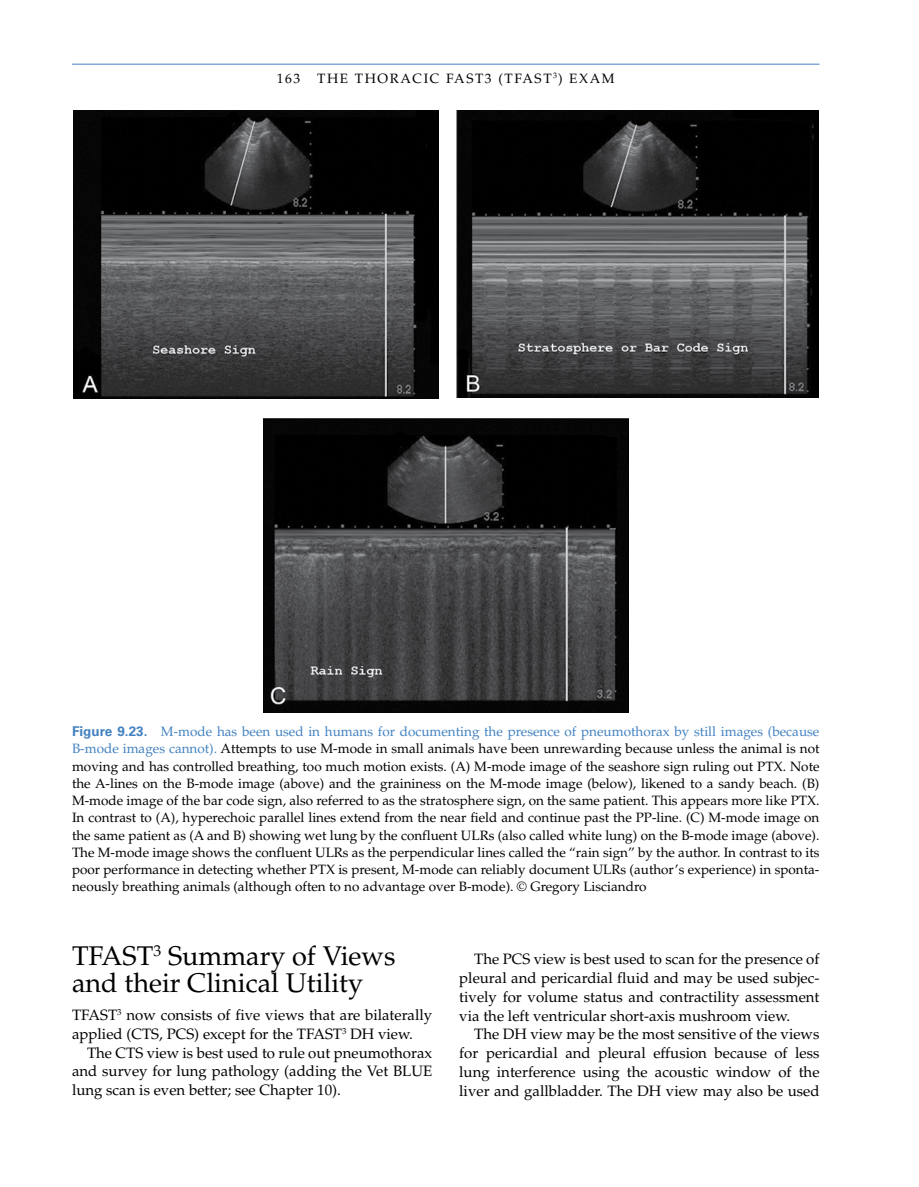
<style>
.page{position:relative;width:919px;height:1187px;background:#fff}
.page>*{position:absolute;margin:0;border:0;box-sizing:border-box;transform-origin:0 0}
.t1{font:27px/27px "Palatino LT Std";color:#000}
.t2{font:15px/18.8px "Palatino LT Std";color:#000;text-align:justify}
.t3{font:13.5px/17.2px "Palatino LT Std";color:#000;text-align:justify}
.t4{font:13.5px "Palatino LT Std";letter-spacing:.12em;color:#000}
.s1{font-family:"Univers LT Std";font-weight:700;color:#4382c1}
.s2{color:#4382c1}
</style>
<div class="page">
<hr style="left:72px;top:64px;width:747px;height:1px;background:#4382c1">
<img style="left:74px;top:110px;width:364px;height:288px">
<img style="left:456px;top:110px;width:362px;height:288px">
<img style="left:263px;top:419px;width:365px;height:293px">
<p class="t4" style="left:277px;top:73px;width:339px">163 THE THORACIC FAST3 (TFAST<sup>3</sup>) EXAM</p>
<p class="t3" style="left:72px;top:724px;width:749px"><span class="s1">Figure 9.23.</span> <span class="s2">M-mode has been used in humans for documenting the presence of pneumothorax by still images (because B-mode images cannot).</span> Attempts to use M-mode in small animals have been unrewarding because unless the animal is not moving and has controlled breathing, too much motion exists. (A) M-mode image of the seashore sign ruling out PTX. Note the A-lines on the B-mode image (above) and the graininess on the M-mode image (below), likened to a sandy beach. (B)<br>M-mode image of the bar code sign, also referred to as the stratosphere sign, on the same patient. This appears more like PTX.<br>In contrast to (A), hyperechoic parallel lines extend from the near field and continue past the PP-line. (C) M-mode image on the same patient as (A and B) showing wet lung by the confluent ULRs (also called white lung) on the B-mode image (above).<br>The M-mode image shows the confluent ULRs as the perpendicular lines called the “rain sign” by the author. In contrast to its poor performance in detecting whether PTX is present, M-mode can reliably document ULRs (author’s experience) in sponta&shy;neously breathing animals (although often to no advantage over B-mode). © Gregory Lisciandro</p>
<h1 class="t1" style="left:72px;top:944px;width:325px">TFAST<sup>3</sup> Summary of Views and their Clinical Utility</h1>
<p class="t2" style="left:72px;top:1007px;width:361px">TFAST<sup>3</sup> now consists of five views that are bilaterally applied (CTS, PCS) except for the TFAST<sup>3</sup> DH view.</p>
<p class="t2" style="left:72px;top:1044px;width:362px;text-indent:15px">The CTS view is best used to rule out pneumothorax and survey for lung pathology (adding the Vet BLUE lung scan is even better; see Chapter 10).</p>
<p class="t2" style="left:459px;top:951px;width:361px;text-indent:15px">The PCS view is best used to scan for the presence of pleural and pericardial fluid and may be used subjec&shy;tively for volume status and contractility assessment via the left ventricular short-axis mushroom view.</p>
<p class="t2" style="left:459px;top:1026px;width:362px;text-indent:15px">The DH view may be the most sensitive of the views for pericardial and pleural effusion because of less lung interference using the acoustic window of the liver and gallbladder. The DH view may also be used</p>
</div>
